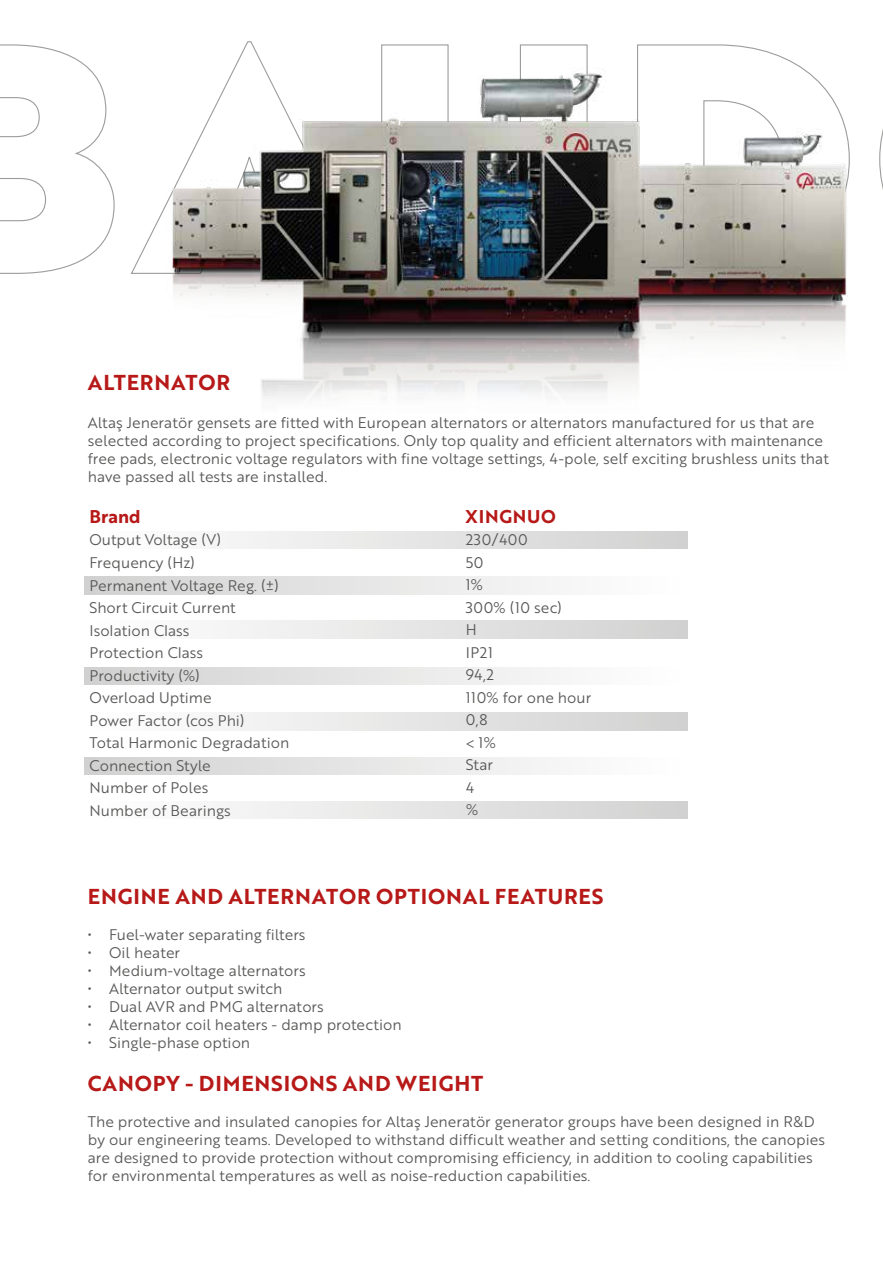
<style>
.page{position:relative;width:883px;height:1263px;background:#fff}
.page>*{position:absolute;margin:0;border:0;box-sizing:border-box;transform-origin:0 0}
.t1{font:21px "Brother 1816 Bold";letter-spacing:.04em;color:#b71918}
.t2{font:18px "Brother 1816 Bold";letter-spacing:.04em;color:#b71918}
.t3{font:15px/22.5px "Brother 1816 Book";color:#575756}
.t4{font:15px/22.5px "Brother 1816 Book";letter-spacing:.03em;color:#575756}
.s1{font-family:"Myriad Pro"}
</style>
<div class="page">
<svg style="left:0;top:44px;width:115px;height:230px"></svg>
<svg style="left:381px;top:44px;width:207px;height:24px"></svg>
<svg style="left:637px;top:44px;width:166px;height:24px"></svg>
<div style="left:84px;top:577px;width:605px;height:17px;background:linear-gradient(to right,#d1d1d1,#fff)"></div>
<div style="left:83px;top:621px;width:604px;height:17px;background:linear-gradient(to right,#fff,#d1d1d1)"></div>
<div style="left:84px;top:667px;width:605px;height:18px;background:linear-gradient(to right,#d1d1d1,#fff)"></div>
<div style="left:84px;top:758px;width:605px;height:17px;background:linear-gradient(to right,#d1d1d1,#fff)"></div>
<div style="left:83px;top:713px;width:604px;height:17px;background:linear-gradient(to right,#fff,#d1d1d1)"></div>
<div style="left:83px;top:802px;width:604px;height:17px;background:linear-gradient(to right,#fff,#d1d1d1)"></div>
<img style="left:130px;top:68px;width:752px;height:481px">
<h1 class="t1" style="left:88px;top:367px;width:144px">ALTERNATOR</h1>
<p class="t3" style="left:88px;top:413px;width:742px;line-height:18px">Altaş Jeneratör gensets are fitted with European alternators or alternators manufactured for us that are selected according to project specifications. Only top quality and efficient alternators with maintenance free pads, electronic voltage regulators with fine voltage settings, 4-pole, self exciting brushless units that have passed all tests are installed.</p>
<p class="t2" style="left:89px;top:503px;width:52px">Brand</p>
<p class="t2" style="left:465px;top:503px;width:92px">XINGNUO</p>
<p class="t3" style="left:89px;top:528px;width:201px">Output Voltage (V)<br>Frequency (Hz)<br>Permanent Voltage Reg. (±)<br>Short Circuit Current<br>Isolation Class<br>Protection Class<br>Productivity (%)<br>Overload Uptime<br>Power Factor (cos Phi)<br>Total Harmonic Degradation<br>Connection Style<br>Number of Poles<br>Number of Bearings</p>
<p class="t4" style="left:465px;top:528px;width:127px">230/400<br>50<br>1%<br>300% (10 sec)<br>H<br>IP21<br>94,2<br>110% for one hour<br>0,8<br><span class="s1">&lt;</span> 1%<br>Star<br>4<br>%</p>
<h1 class="t1" style="left:88px;top:880px;width:517px">ENGINE AND ALTERNATOR OPTIONAL FEATURES</h1>
<p class="t3" style="left:88px;top:923px;width:219px">• Fuel-water separating filters</p>
<p class="t3" style="left:88px;top:941px;width:94px">• Oil heater</p>
<p class="t3" style="left:88px;top:959px;width:219px">• Medium-voltage alternators</p>
<p class="t3" style="left:88px;top:977px;width:196px">• Alternator output switch</p>
<p class="t3" style="left:88px;top:995px;width:237px">• Dual AVR and PMG alternators</p>
<p class="t3" style="left:88px;top:1013px;width:315px">• Alternator coil heaters - damp protection</p>
<p class="t3" style="left:88px;top:1031px;width:164px">• Single-phase option</p>
<h1 class="t1" style="left:88px;top:1067px;width:397px">CANOPY - DIMENSIONS AND WEIGHT</h1>
<p class="t3" style="left:88px;top:1112px;width:738px;line-height:18px">The protective and insulated canopies for Altaş Jeneratör generator groups have been designed in R&amp;D by our engineering teams. Developed to withstand difficult weather and setting conditions, the canopies are designed to provide protection without compromising efficiency, in addition to cooling capabilities for environmental temperatures as well as noise-reduction capabilities.</p>
</div>
